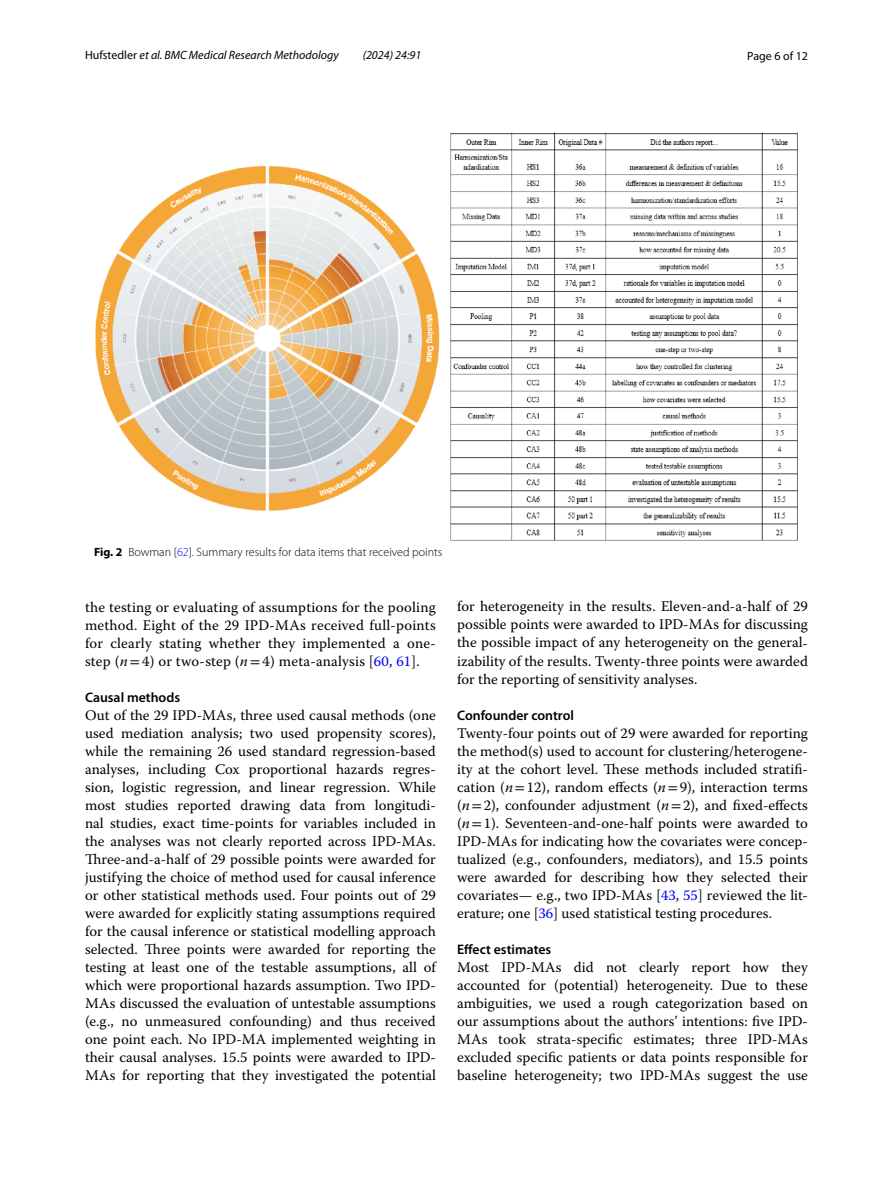
<style>
.page{position:relative;width:893px;height:1187px;background:#fff}
.page>*{position:absolute;margin:0;border:0;box-sizing:border-box;transform-origin:0 0}
.t1{font:14.7px/18px "Warnock Pro";color:#000;text-align:justify}
.t2{font:600 13.8px "Myriad Pro";color:#000}
.t3{font:300 12px "Myriad Pro";color:#000}
.t4{font:italic 12px "Myriad Pro";color:#000}
.t5{font:12px "Myriad Pro";color:#000}
.s1{font-style:normal}
.s2{font-weight:700}
.s3{color:#00f}
.s4{font-style:italic}
.s5{font-family:"STIX"}
</style>
<div class="page">
<img style="left:96px;top:133px;width:701px;height:407px">
<p class="t4" style="left:85px;top:48px;width:255px"><span class="s1">Hufstedler</span> et al. BMC Medical Research Methodology</p>
<p class="t4" style="left:363px;top:48px;width:60px">(2024) 24:91</p>
<p class="t5" style="left:747px;top:48px;width:62px">Page 6 of 12</p>
<p class="t3" style="left:94px;top:545px;width:350px"><span class="s2">Fig. 2</span> Bowman [<span class="s3">62</span>]. Summary results for data items that received points</p>
<p class="t1" style="left:85px;top:597px;width:352px">the testing or evaluating of assumptions for the pooling method. Eight of the 29 IPD-MAs received full-points for clearly stating whether they implemented a one&shy;step (<span class="s4">n</span><span class="s5">=</span>4) or two-step (<span class="s4">n</span><span class="s5">=</span>4) meta-analysis [<span class="s3">60</span>, <span class="s3">61</span>].</p>
<p class="t2" style="left:85px;top:688px;width:97px">Causal methods</p>
<p class="t1" style="left:85px;top:705px;width:352px">Out of the 29 IPD-MAs, three used causal methods (one used mediation analysis; two used propensity scores), while the remaining 26 used standard regression-based analyses, including Cox proportional hazards regres&shy;sion, logistic regression, and linear regression. While most studies reported drawing data from longitudi&shy;nal studies, exact time-points for variables included in the analyses was not clearly reported across IPD-MAs.<br>Three-and-a-half of 29 possible points were awarded for justifying the choice of method used for causal inference or other statistical methods used. Four points out of 29 were awarded for explicitly stating assumptions required for the causal inference or statistical modelling approach selected. Three points were awarded for reporting the testing at least one of the testable assumptions, all of which were proportional hazards assumption. Two IPD-MAs discussed the evaluation of untestable assumptions (e.g., no unmeasured confounding) and thus received one point each. No IPD-MA implemented weighting in their causal analyses. 15.5 points were awarded to IPD-MAs for reporting that they investigated the potential</p>
<p class="t1" style="left:457px;top:597px;width:352px">for heterogeneity in the results. Eleven-and-a-half of 29 possible points were awarded to IPD-MAs for discussing the possible impact of any heterogeneity on the general&shy;izability of the results. Twenty-three points were awarded for the reporting of sensitivity analyses.</p>
<p class="t2" style="left:457px;top:706px;width:118px">Confounder control</p>
<p class="t1" style="left:457px;top:723px;width:352px">Twenty-four points out of 29 were awarded for reporting the method(s) used to account for clustering/heterogene&shy;ity at the cohort level. These methods included stratifi&shy;cation (<span class="s4">n</span><span class="s5">=</span>12), random effects (<span class="s4">n</span><span class="s5">=</span>9), interaction terms (<span class="s4">n</span><span class="s5">=</span>2), confounder adjustment (<span class="s4">n</span><span class="s5">=</span>2), and fixed-effects (<span class="s4">n</span><span class="s5">=</span>1). Seventeen-and-one-half points were awarded to IPD-MAs for indicating how the covariates were concep&shy;tualized (e.g., confounders, mediators), and 15.5 points were awarded for describing how they selected their covariates— e.g., two IPD-MAs [<span class="s3">43</span>, <span class="s3">55</span>] reviewed the lit&shy;erature; one [<span class="s3">36</span>] used statistical testing procedures.</p>
<p class="t2" style="left:457px;top:940px;width:96px">Effect estimates</p>
<p class="t1" style="left:457px;top:957px;width:352px">Most IPD-MAs did not clearly report how they accounted for (potential) heterogeneity. Due to these ambiguities, we used a rough categorization based on our assumptions about the authors’ intentions: five IPD-MAs took strata-specific estimates; three IPD-MAs excluded specific patients or data points responsible for baseline heterogeneity; two IPD-MAs suggest the use</p>
</div>
